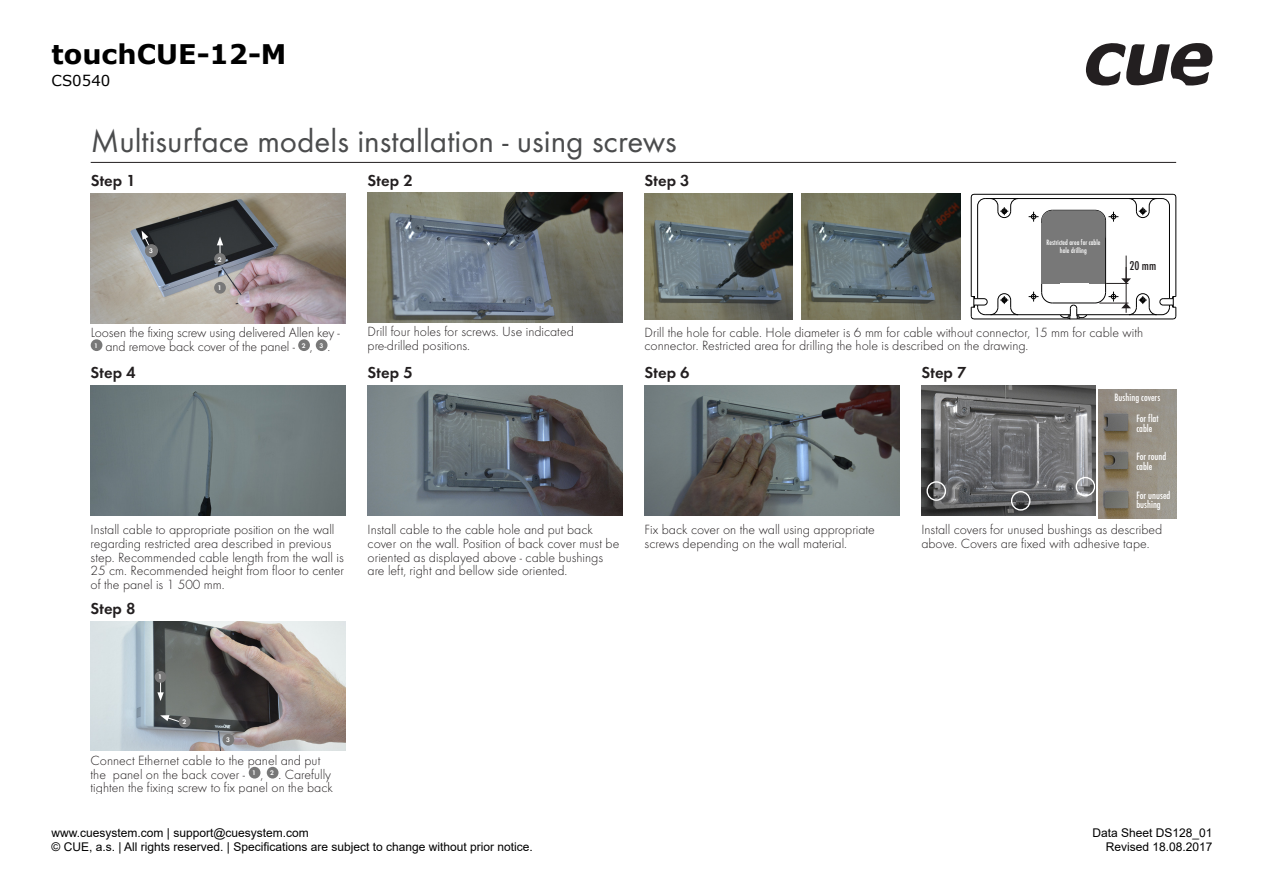
<style>
.page{position:relative;width:1263px;height:893px;background:#fff}
.page>*{position:absolute;margin:0;border:0;box-sizing:border-box;transform-origin:0 0}
.t1{font:33.15px "Futura TOT";color:#4b4c4d}
.t2{font:700 27px "Verdana";color:#000}
.t3{font:600 16.65px "Futura TOT";color:#231f20}
.t4{font:15px "Verdana";color:#000}
.t5{font:13.8px/13.8px "Futura TOT Ligh";color:#231f20}
.t6{font:500 condensed 13.35px "Futura TOT";color:#231f20}
.t7{font:12px/14.4px "Arial";color:#000}
.t8{font:500 condensed 11.1px/9.8px "Futura TOT";color:#fff}
.t9{font:500 condensed 7.95px/7.9px "Futura TOT";color:#fff;text-align:center}
.t10{font:600 6.9px "Futura TOT";color:#fff}
</style>
<div class="page">
<svg style="left:1086px;top:43px;width:126px;height:43px"></svg>
<hr style="left:91px;top:162px;width:1085px;height:1px;background:#231f20">
<div style="left:91px;top:339px;width:11px;height:12px;background:#787878;border-radius:50%"></div>
<div style="left:298px;top:339px;width:12px;height:12px;background:#787878;border-radius:50%"></div>
<div style="left:316px;top:339px;width:12px;height:12px;background:#787878;border-radius:50%"></div>
<img style="left:91px;top:194px;width:254px;height:129px">
<div style="left:214px;top:282px;width:12px;height:12px;background:#787878;border-radius:50%"></div>
<svg style="left:142px;top:231px;width:10px;height:21px"></svg>
<div style="left:146px;top:245px;width:11px;height:12px;background:#787878;border-radius:50%"></div>
<div style="left:145px;top:244px;width:13px;height:13px;border:1px solid #787878;border-radius:50%"></div>
<svg style="left:217px;top:237px;width:6px;height:17px"></svg>
<div style="left:214px;top:253px;width:12px;height:12px;background:#787878;border-radius:50%"></div>
<div style="left:249px;top:767px;width:11px;height:11px;background:#787878;border-radius:50%"></div>
<div style="left:267px;top:767px;width:11px;height:11px;background:#787878;border-radius:50%"></div>
<img style="left:91px;top:621px;width:254px;height:130px">
<svg style="left:160px;top:715px;width:22px;height:8px"></svg>
<div style="left:179px;top:716px;width:12px;height:11px;background:#787878;border-radius:50%"></div>
<div style="left:222px;top:734px;width:12px;height:12px;background:#787878;border-radius:50%"></div>
<svg style="left:157px;top:682px;width:7px;height:19px"></svg>
<div style="left:155px;top:671px;width:11px;height:12px;background:#787878;border-radius:50%"></div>
<img style="left:644px;top:386px;width:255px;height:129px">
<img style="left:368px;top:193px;width:254px;height:129px">
<img style="left:644px;top:194px;width:148px;height:125px">
<img style="left:801px;top:194px;width:159px;height:125px">
<img style="left:367px;top:386px;width:255px;height:129px">
<img style="left:91px;top:386px;width:254px;height:129px">
<img style="left:1099px;top:389px;width:77px;height:130px">
<img style="left:921px;top:386px;width:175px;height:129px">
<div style="left:926px;top:481px;width:20px;height:20px;border:1px solid #fff;border-radius:50%"></div>
<div style="left:1011px;top:491px;width:19px;height:20px;border:1px solid #fff;border-radius:50%"></div>
<div style="left:1075px;top:477px;width:20px;height:19px;border:1px solid #fff;border-radius:50%"></div>
<hr style="left:985px;top:314px;width:75px;height:1px;background:#000">
<hr style="left:974px;top:319px;width:94px;height:1px;background:#000">
<hr style="left:974px;top:194px;width:199px;height:1px;background:#000">
<hr style="left:1169px;top:206px;width:1px;height:93px;background:#000">
<hr style="left:985px;top:198px;width:177px;height:1px;background:#000">
<hr style="left:977px;top:206px;width:1px;height:93px;background:#000">
<hr style="left:1175px;top:197px;width:1px;height:100px;background:#000">
<hr style="left:971px;top:197px;width:1px;height:100px;background:#000">
<hr style="left:1087px;top:314px;width:75px;height:1px;background:#000">
<hr style="left:1079px;top:319px;width:94px;height:1px;background:#000">
<hr style="left:1041px;top:221px;width:1px;height:71px;background:#000">
<hr style="left:1052px;top:303px;width:43px;height:1px;background:#000">
<hr style="left:1105px;top:221px;width:1px;height:71px;background:#000">
<svg style="left:1060px;top:305px;width:27px;height:15px"></svg>
<svg style="left:1029px;top:292px;width:23px;height:11px"></svg>
<svg style="left:1029px;top:210px;width:19px;height:12px"></svg>
<svg style="left:1129px;top:194px;width:47px;height:24px"></svg>
<svg style="left:971px;top:194px;width:47px;height:24px"></svg>
<svg style="left:971px;top:293px;width:47px;height:26px"></svg>
<svg style="left:1098px;top:210px;width:20px;height:12px"></svg>
<div style="left:1041px;top:210px;width:64px;height:36px;background:#787878;border-radius:11px"></div>
<div style="left:1041px;top:223px;width:64px;height:60px;background:#787878"></div>
<svg style="left:1095px;top:292px;width:81px;height:27px"></svg>
<svg style="left:1106px;top:256px;width:25px;height:28px"></svg>
<hr style="left:1126px;top:267px;width:1px;height:40px;background:#231f20">
<h2 class="t2" style="left:52px;top:35px;width:237px">touchCUE-12-M</h2>
<p class="t4" style="left:52px;top:70px;width:60px">CS0540</p>
<p class="t1" style="left:91px;top:121px;width:587px">Multisurface models installation - using screws</p>
<p class="t3" style="left:91px;top:171px;width:47px">Step 1</p>
<p class="t3" style="left:368px;top:171px;width:47px">Step 2</p>
<p class="t3" style="left:644px;top:171px;width:47px">Step 3</p>
<p class="t10" style="left:149px;top:247px;width:5px">3</p>
<p class="t10" style="left:218px;top:255px;width:5px">2</p>
<p class="t10" style="left:218px;top:284px;width:5px">1</p>
<p class="t9" style="left:1046px;top:238px;width:55px">Restricted area for cable hole drilling</p>
<p class="t6" style="left:1129px;top:258px;width:28px">20 mm</p>
<p class="t5" style="left:91px;top:326px;width:251px">Loosen the fixing screw using delivered Allen key -<br><sup>1</sup> and remove back cover of the panel - <sup>2</sup> , <sup>3</sup> .</p>
<p class="t3" style="left:91px;top:363px;width:47px">Step 4</p>
<p class="t5" style="left:368px;top:325px;width:208px">Drill four holes for screws. Use indicated pre-drilled positions.</p>
<p class="t5" style="left:644px;top:325px;width:500px">Drill the hole for cable. Hole diameter is 6 mm for cable without connector, 15 mm for cable with connector. Restricted area for drilling the hole is described on the drawing.</p>
<p class="t3" style="left:368px;top:363px;width:47px">Step 5</p>
<p class="t3" style="left:644px;top:363px;width:47px">Step 6</p>
<p class="t3" style="left:921px;top:363px;width:47px">Step 7</p>
<p class="t8" style="left:1114px;top:393px;width:47px">Bushing covers</p>
<p class="t8" style="left:1136px;top:414px;width:24px">For flat cable</p>
<p class="t8" style="left:1136px;top:452px;width:32px">For round cable</p>
<p class="t8" style="left:1136px;top:490px;width:36px">For unused bushing</p>
<p class="t5" style="left:91px;top:523px;width:255px">Install cable to appropriate position on the wall regarding restricted area described in previous step. Recommended cable length from the wall is 25 cm. Recommended height from floor to center of the panel is 1 500 mm.</p>
<p class="t5" style="left:368px;top:523px;width:253px">Install cable to the cable hole and put back cover on the wall. Position of back cover must be oriented as displayed above - cable bushings are left, right and bellow side oriented.</p>
<p class="t3" style="left:91px;top:598px;width:47px">Step 8</p>
<p class="t10" style="left:158px;top:673px;width:5px">1</p>
<p class="t10" style="left:182px;top:718px;width:5px">2</p>
<p class="t10" style="left:226px;top:736px;width:5px">3</p>
<p class="t5" style="left:91px;top:753px;width:244px">Connect Ethernet cable to the panel and put the panel on the back cover - <sup>1</sup> , <sup>2</sup> . Carefully tighten the fixing screw to fix panel on the back</p>
<p class="t7" style="left:52px;top:825px;width:483px">www.cuesystem.com | support@cuesystem.com<br>© CUE, a.s. | All rights reserved. | Specifications are subject to change without prior notice.</p>
<p class="t5" style="left:645px;top:523px;width:232px">Fix back cover on the wall using appropriate screws depending on the wall material.</p>
<p class="t5" style="left:921px;top:523px;width:242px">Install covers for unused bushings as described above. Covers are fixed with adhesive tape.</p>
<p class="t7" style="left:1092px;top:825px;width:122px;text-align:right">Data Sheet DS128_01<br>Revised 18.08.2017</p>
</div>
